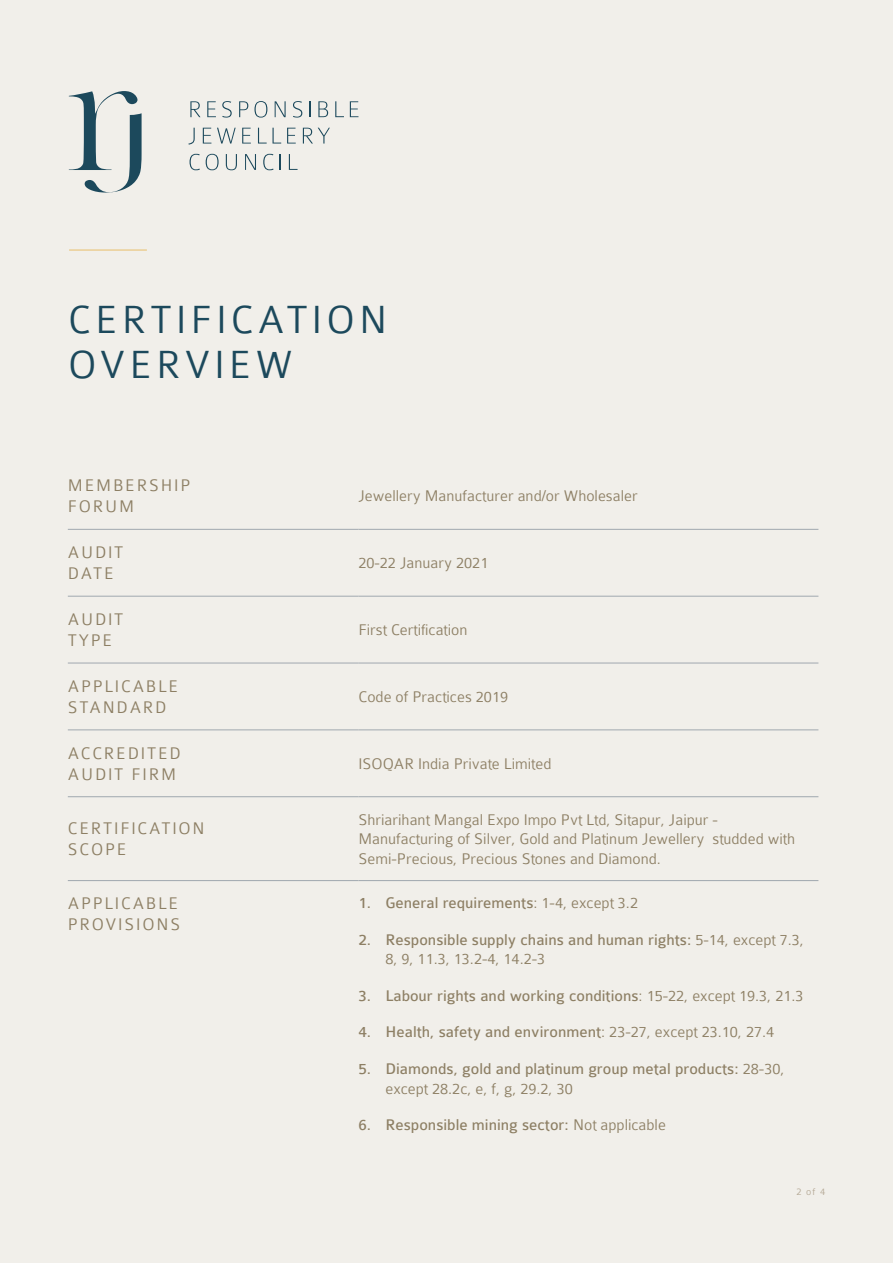
<style>
.page{position:relative;width:893px;height:1263px;background:#f1efea}
.page>*{position:absolute;margin:0;border:0;box-sizing:border-box;transform-origin:0 0}
.Large_subhead_20pt_S{font:300 42px/45px "Colaborate";letter-spacing:.1em;color:#1c495c}
.Small_subhead_12pt_E{font:300 18px/21px "Colaborate";letter-spacing:.1em;color:#8d7f64}
.t1{font:16.5px/19.5px "Colaborate";color:#8d7f64}
.Body_copy_Earth{font:300 16.5px/19.5px "Colaborate";color:#8d7f64}
.t2{font:300 10.5px "Colaborate";color:#b5a996}
.s1{font-weight:300}
</style>
<div class="page">
<hr style="left:69px;top:249px;width:78px;height:2px;background:#e9c378">
<svg style="left:68px;top:96px;width:291px;height:75px"></svg>
<svg style="left:69px;top:91px;width:73px;height:102px"></svg>
<svg style="left:190px;top:101px;width:10px;height:16px"></svg>
<svg style="left:207px;top:101px;width:9px;height:16px"></svg>
<svg style="left:222px;top:101px;width:10px;height:17px"></svg>
<svg style="left:239px;top:101px;width:9px;height:16px"></svg>
<svg style="left:254px;top:101px;width:13px;height:17px"></svg>
<svg style="left:275px;top:101px;width:11px;height:16px"></svg>
<svg style="left:293px;top:101px;width:9px;height:17px"></svg>
<svg style="left:309px;top:101px;width:2px;height:16px"></svg>
<svg style="left:318px;top:101px;width:10px;height:16px"></svg>
<svg style="left:335px;top:101px;width:9px;height:16px"></svg>
<svg style="left:350px;top:101px;width:8px;height:16px"></svg>
<svg style="left:188px;top:128px;width:7px;height:17px"></svg>
<svg style="left:203px;top:128px;width:8px;height:16px"></svg>
<svg style="left:217px;top:128px;width:19px;height:16px"></svg>
<svg style="left:242px;top:128px;width:9px;height:16px"></svg>
<svg style="left:258px;top:128px;width:23px;height:16px"></svg>
<svg style="left:287px;top:128px;width:9px;height:16px"></svg>
<svg style="left:303px;top:128px;width:27px;height:16px"></svg>
<svg style="left:190px;top:154px;width:10px;height:16px"></svg>
<svg style="left:206px;top:154px;width:13px;height:16px"></svg>
<svg style="left:226px;top:154px;width:11px;height:16px"></svg>
<svg style="left:245px;top:154px;width:11px;height:16px"></svg>
<svg style="left:263px;top:154px;width:11px;height:16px"></svg>
<svg style="left:280px;top:154px;width:1px;height:16px"></svg>
<svg style="left:289px;top:154px;width:9px;height:16px"></svg>
<hr style="left:68px;top:529px;width:290px;height:1px;background:#a0a8af">
<hr style="left:358px;top:529px;width:460px;height:1px;background:#a0a8af">
<hr style="left:68px;top:596px;width:290px;height:1px;background:#a0a8af">
<hr style="left:358px;top:596px;width:460px;height:1px;background:#a0a8af">
<hr style="left:68px;top:663px;width:290px;height:1px;background:#a0a8af">
<hr style="left:358px;top:663px;width:460px;height:1px;background:#a0a8af">
<hr style="left:68px;top:730px;width:290px;height:1px;background:#a0a8af">
<hr style="left:358px;top:730px;width:460px;height:1px;background:#a0a8af">
<hr style="left:68px;top:796px;width:290px;height:1px;background:#a0a8af">
<hr style="left:358px;top:796px;width:460px;height:1px;background:#a0a8af">
<hr style="left:68px;top:880px;width:290px;height:1px;background:#a0a8af">
<hr style="left:358px;top:880px;width:460px;height:1px;background:#a0a8af">
<p class="Large_subhead_20pt_S" style="left:68px;top:298px;width:321px">CERTIFICATION<br>OVERVIEW</p>
<p class="Small_subhead_12pt_E" style="left:68px;top:475px;width:124px">MEMBERSHIP<br>FORUM</p>
<p class="Body_copy_Earth" style="left:358px;top:486px;width:281px">Jewellery Manufacturer and/or Wholesaler</p>
<p class="Small_subhead_12pt_E" style="left:68px;top:542px;width:57px">AUDIT<br>DATE</p>
<p class="Body_copy_Earth" style="left:358px;top:553px;width:131px">20-22 January 2021</p>
<p class="Small_subhead_12pt_E" style="left:68px;top:609px;width:57px">AUDIT<br>TYPE</p>
<p class="Body_copy_Earth" style="left:358px;top:620px;width:111px">First Certification</p>
<p class="Small_subhead_12pt_E" style="left:68px;top:676px;width:112px">APPLICABLE<br>STANDARD</p>
<p class="Body_copy_Earth" style="left:358px;top:687px;width:151px">Code of Practices 2019</p>
<p class="Small_subhead_12pt_E" style="left:68px;top:742px;width:114px">ACCREDITED<br>AUDIT FIRM</p>
<p class="Body_copy_Earth" style="left:358px;top:754px;width:195px">ISOQAR India Private Limited</p>
<p class="Small_subhead_12pt_E" style="left:68px;top:818px;width:138px">CERTIFICATION<br>SCOPE</p>
<p class="Body_copy_Earth" style="left:358px;top:810px;width:438px">Shriarihant Mangal Expo Impo Pvt Ltd, Sitapur, Jaipur -<br>Manufacturing of Silver, Gold and Platinum Jewellery studded with<br>Semi-Precious, Precious Stones and Diamond.</p>
<p class="Small_subhead_12pt_E" style="left:68px;top:893px;width:114px">APPLICABLE<br>PROVISIONS</p>
<p class="t1" style="left:358px;top:894px;width:281px">1. General requirements<span class="s1">: 1-4, except 3.2</span></p>
<p class="t1" style="left:385px;top:930px;width:420px;text-indent:-27px">2. Responsible supply chains and human rights: <span class="s1">5-14, except 7.3,<br>8, 9, 11.3, 13.2-4, 14.2-3</span></p>
<p class="t1" style="left:358px;top:986px;width:447px">3. Labour rights and working conditions<span class="s1">: 15-22, except 19.3, 21.3</span></p>
<p class="t1" style="left:358px;top:1023px;width:417px">4. Health, safety and environment<span class="s1">: 23-27, except 23.10, 27.4</span></p>
<p class="t1" style="left:385px;top:1059px;width:401px;text-indent:-27px">5. Diamonds, gold and platinum group metal products: <span class="s1">28-30, except 28.2c, e, f, g, 29.2, 30</span></p>
<p class="t1" style="left:358px;top:1115px;width:309px">6. Responsible mining sector: <span class="s1">Not applicable</span></p>
<p class="t2" style="left:796px;top:1186px;width:30px">2 of 4</p>
</div>
